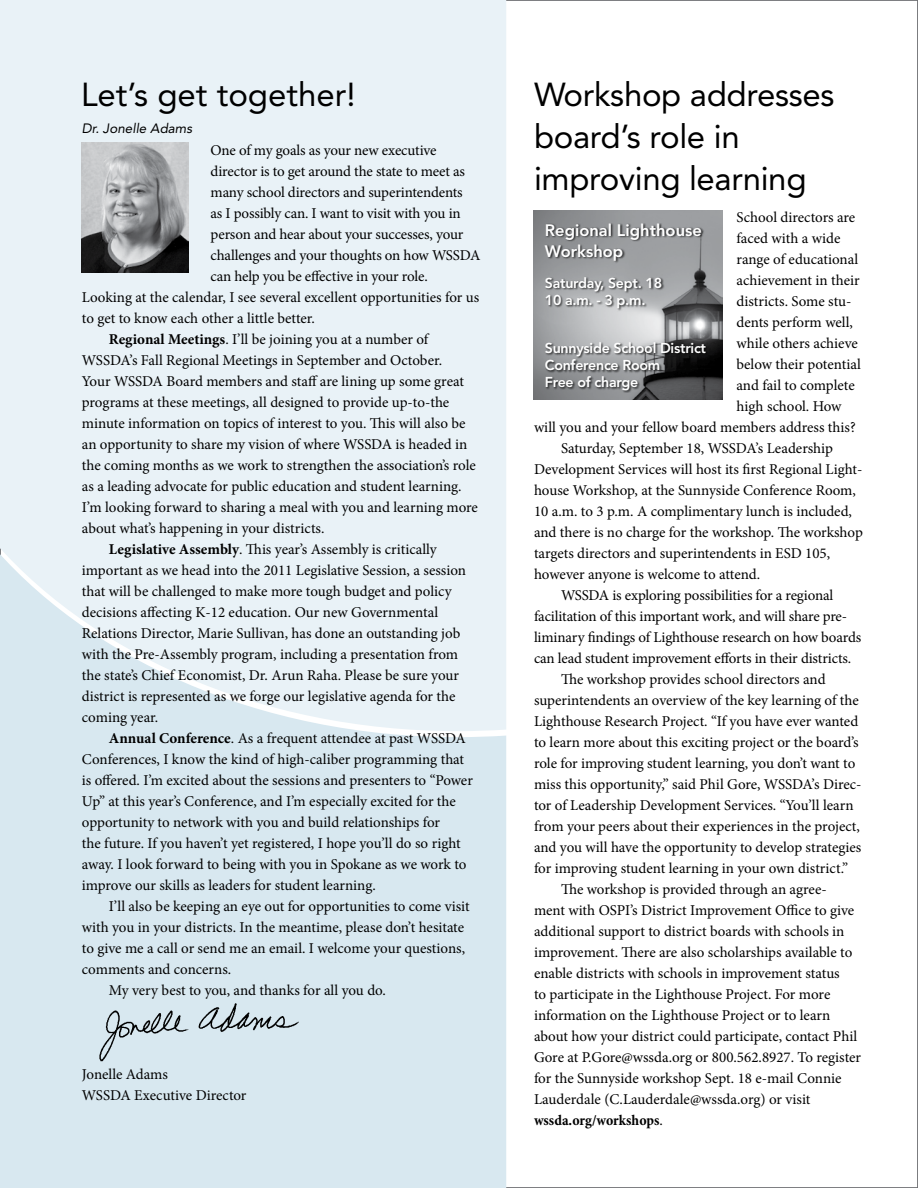
<style>
.page{position:relative;width:918px;height:1188px;background:#fff}
.page>*{position:absolute;margin:0;border:0;box-sizing:border-box;transform-origin:0 0}
.t1{font:33px/42px "Avenir LT Std";letter-spacing:-.01em;color:#000}
.t2{font:800 16.5px/21px "Avenir LT Std";color:#fff}
.t3{font:15px/21px "Minion Pro";letter-spacing:-.005em;color:#000}
.t4{font:700 condensed 15px "Minion Pro";color:#000}
.t5{font:800 14.25px/17.1px "Avenir LT Std";letter-spacing:-.02em;color:#fff}
.t6{font:italic 13.5px "Avenir LT Std";color:#000}
.s1{font-weight:700}
.s2{font-weight:400;font-stretch:normal}
</style>
<div class="page">
<svg style="left:917px;top:0;width:1px;height:1188px"></svg>
<div style="left:0;top:731px;width:506px;height:457px;background:#d8e8f0"></div>
<svg style="left:0;top:0;width:506px;height:731px;background:#e7f1f6"></svg>
<img style="left:81px;top:143px;width:108px;height:129px">
<img style="left:91px;top:993px;width:216px;height:80px">
<img style="left:534px;top:211px;width:189px;height:189px">
<div style="left:544px;top:223px;width:165px;height:170px;background:#000;opacity:.75"></div>
<h1 class="t1" style="left:81px;top:74px;width:276px">Let’s get together!</h1>
<p class="t6" style="left:82px;top:121px;width:112px">Dr. Jonelle Adams</p>
<p class="t3" style="left:211px;top:139px;width:227px">One of my goals as your new executive</p>
<p class="t3" style="left:211px;top:160px;width:256px">director is to get around the state to meet as</p>
<p class="t3" style="left:211px;top:181px;width:254px">many school directors and superintendents</p>
<p class="t3" style="left:211px;top:202px;width:252px">as I possibly can. I want to visit with you in</p>
<p class="t3" style="left:211px;top:223px;width:254px">person and hear about your successes, your</p>
<p class="t3" style="left:211px;top:244px;width:271px">challenges and your thoughts on how WSSDA</p>
<p class="t3" style="left:211px;top:265px;width:219px">can help you be effective in your role.</p>
<p class="t3" style="left:82px;top:286px;width:399px">Looking at the calendar, I see several excellent opportunities for us</p>
<p class="t3" style="left:82px;top:307px;width:234px">to get to know each other a little better.</p>
<p class="t3" style="left:109px;top:328px;width:321px"><span class="s1">Regional Meetings</span>. I’ll be joining you at a number of</p>
<p class="t3" style="left:82px;top:349px;width:362px">WSSDA’s Fall Regional Meetings in September and October.</p>
<p class="t3" style="left:82px;top:370px;width:384px">Your WSSDA Board members and staff are lining up some great</p>
<p class="t3" style="left:82px;top:391px;width:369px">programs at these meetings, all designed to provide up-to-the</p>
<p class="t3" style="left:82px;top:412px;width:385px">minute information on topics of interest to you. This will also be</p>
<p class="t3" style="left:82px;top:433px;width:387px">an opportunity to share my vision of where WSSDA is headed in</p>
<p class="t3" style="left:82px;top:454px;width:396px">the coming months as we work to strengthen the association’s role</p>
<p class="t3" style="left:82px;top:475px;width:381px">as a leading advocate for public education and student learning.</p>
<p class="t3" style="left:82px;top:496px;width:397px">I’m looking forward to sharing a meal with you and learning more</p>
<p class="t3" style="left:82px;top:517px;width:244px">about what’s happening in your districts.</p>
<p class="t3" style="left:109px;top:538px;width:329px"><span class="s1">Legislative Assembly</span>. This year’s Assembly is critically</p>
<p class="t3" style="left:82px;top:559px;width:386px">important as we head into the 2011 Legislative Session, a session</p>
<p class="t3" style="left:82px;top:580px;width:371px">that will be challenged to make more tough budget and policy</p>
<p class="t3" style="left:82px;top:601px;width:358px">decisions affecting K-12 education. Our new Governmental</p>
<p class="t3" style="left:82px;top:622px;width:380px">Relations Director, Marie Sullivan, has done an outstanding job</p>
<p class="t3" style="left:82px;top:643px;width:378px">with the Pre-Assembly program, including a presentation from</p>
<p class="t3" style="left:82px;top:664px;width:379px">the state’s Chief Economist, Dr. Arun Raha. Please be sure your</p>
<p class="t3" style="left:82px;top:685px;width:375px">district is represented as we forge our legislative agenda for the</p>
<p class="t3" style="left:82px;top:706px;width:78px">coming year.</p>
<p class="t3" style="left:109px;top:727px;width:358px"><span class="s1">Annual Conference</span>. As a frequent attendee at past WSSDA</p>
<p class="t3" style="left:82px;top:748px;width:384px">Conferences, I know the kind of high-caliber programming that</p>
<p class="t3" style="left:82px;top:769px;width:392px">is offered. I’m excited about the sessions and presenters to “Power</p>
<p class="t3" style="left:82px;top:790px;width:376px">Up” at this year’s Conference, and I’m especially excited for the</p>
<p class="t3" style="left:82px;top:811px;width:360px">opportunity to network with you and build relationships for</p>
<p class="t3" style="left:82px;top:832px;width:380px">the future. If you haven’t yet registered, I hope you’ll do so right</p>
<p class="t3" style="left:82px;top:853px;width:386px">away. I look forward to being with you in Spokane as we work to</p>
<p class="t3" style="left:82px;top:874px;width:295px">improve our skills as leaders for student learning.</p>
<p class="t3" style="left:109px;top:895px;width:362px">I’ll also be keeping an eye out for opportunities to come visit</p>
<p class="t3" style="left:82px;top:916px;width:384px">with you in your districts. In the meantime, please don’t hesitate</p>
<p class="t3" style="left:82px;top:937px;width:385px">to give me a call or send me an email. I welcome your questions,</p>
<p class="t3" style="left:82px;top:958px;width:151px">comments and concerns.</p>
<p class="t3" style="left:109px;top:979px;width:278px">My very best to you, and thanks for all you do.</p>
<p class="t3" style="left:82px;top:1063px;width:166px">Jonelle Adams<br>WSSDA Executive Director</p>
<h1 class="t1" style="left:534px;top:74px;width:302px">Workshop addresses board’s role in improving learning</h1>
<p class="t3" style="left:736px;top:207px;width:120px">School directors are</p>
<p class="t3" style="left:736px;top:228px;width:106px">faced with a wide</p>
<p class="t3" style="left:736px;top:249px;width:123px">range of educational</p>
<p class="t3" style="left:736px;top:270px;width:125px">achievement in their</p>
<p class="t3" style="left:736px;top:291px;width:116px">districts. Some stu-</p>
<p class="t3" style="left:736px;top:312px;width:118px">dents perform well,</p>
<p class="t3" style="left:736px;top:333px;width:123px">while others achieve</p>
<p class="t3" style="left:736px;top:354px;width:126px">below their potential</p>
<p class="t3" style="left:736px;top:375px;width:120px">and fail to complete</p>
<p class="t3" style="left:736px;top:396px;width:107px">high school. How</p>
<p class="t3" style="left:534px;top:417px;width:323px">will you and your fellow board members address this?</p>
<p class="t3" style="left:561px;top:438px;width:273px">Saturday, September 18, WSSDA’s Leadership</p>
<p class="t3" style="left:534px;top:459px;width:330px">Development Services will host its first Regional Light-</p>
<p class="t3" style="left:534px;top:480px;width:324px">house Workshop, at the Sunnyside Conference Room,</p>
<p class="t3" style="left:534px;top:501px;width:320px">10 a.m. to 3 p.m. A complimentary lunch is included,</p>
<p class="t3" style="left:534px;top:522px;width:330px">and there is no charge for the workshop. The workshop</p>
<p class="t3" style="left:534px;top:543px;width:298px">targets directors and superintendents in ESD 105,</p>
<p class="t3" style="left:534px;top:564px;width:228px">however anyone is welcome to attend.</p>
<p class="t3" style="left:561px;top:585px;width:274px">WSSDA is exploring possibilities for a regional</p>
<p class="t3" style="left:534px;top:606px;width:315px">facilitation of this important work, and will share pre-</p>
<p class="t3" style="left:534px;top:627px;width:329px">liminary findings of Lighthouse research on how boards</p>
<p class="t3" style="left:534px;top:648px;width:319px">can lead student improvement efforts in their districts.</p>
<p class="t3" style="left:561px;top:669px;width:266px">The workshop provides school directors and</p>
<p class="t3" style="left:534px;top:690px;width:326px">superintendents an overview of the key learning of the</p>
<p class="t3" style="left:534px;top:711px;width:326px">Lighthouse Research Project. “If you have ever wanted</p>
<p class="t3" style="left:534px;top:732px;width:326px">to learn more about this exciting project or the board’s</p>
<p class="t3" style="left:534px;top:753px;width:323px">role for improving student learning, you don’t want to</p>
<p class="t3" style="left:534px;top:774px;width:329px">miss this opportunity,” said Phil Gore, WSSDA’s Direc-</p>
<p class="t3" style="left:534px;top:795px;width:321px">tor of Leadership Development Services. “You’ll learn</p>
<p class="t3" style="left:534px;top:816px;width:327px">from your peers about their experiences in the project,</p>
<p class="t3" style="left:534px;top:837px;width:329px">and you will have the opportunity to develop strategies</p>
<p class="t3" style="left:534px;top:858px;width:316px">for improving student learning in your own district.”</p>
<p class="t3" style="left:561px;top:879px;width:267px">The workshop is provided through an agree-</p>
<p class="t3" style="left:534px;top:900px;width:322px">ment with OSPI’s District Improvement Office to give</p>
<p class="t3" style="left:534px;top:921px;width:312px">additional support to district boards with schools in</p>
<p class="t3" style="left:534px;top:942px;width:320px">improvement. There are also scholarships available to</p>
<p class="t3" style="left:534px;top:963px;width:307px">enable districts with schools in improvement status</p>
<p class="t3" style="left:534px;top:984px;width:298px">to participate in the Lighthouse Project. For more</p>
<p class="t3" style="left:534px;top:1005px;width:298px">information on the Lighthouse Project or to learn</p>
<p class="t3" style="left:534px;top:1026px;width:325px">about how your district could participate, contact Phil</p>
<p class="t3" style="left:534px;top:1047px;width:329px">Gore at P.Gore@wssda.org or 800.562.8927. To register</p>
<p class="t3" style="left:534px;top:1068px;width:309px">for the Sunnyside workshop Sept. 18 e-mail Connie</p>
<p class="t3" style="left:534px;top:1089px;width:278px">Lauderdale (C.Lauderdale@wssda.org) or visit</p>
<p class="t4" style="left:534px;top:1110px;width:131px">wssda.org/workshops<span class="s2">.</span></p>
<p class="t2" style="left:545px;top:220px;width:159px">Regional Lighthouse<br>Workshop</p>
<p class="t5" style="left:545px;top:274px;width:119px">Saturday, Sept. 18<br>10 a.m. - 3 p.m.</p>
<p class="t5" style="left:545px;top:339px;width:163px">Sunnyside School District<br>Conference Room<br>Free of charge</p>
</div>
